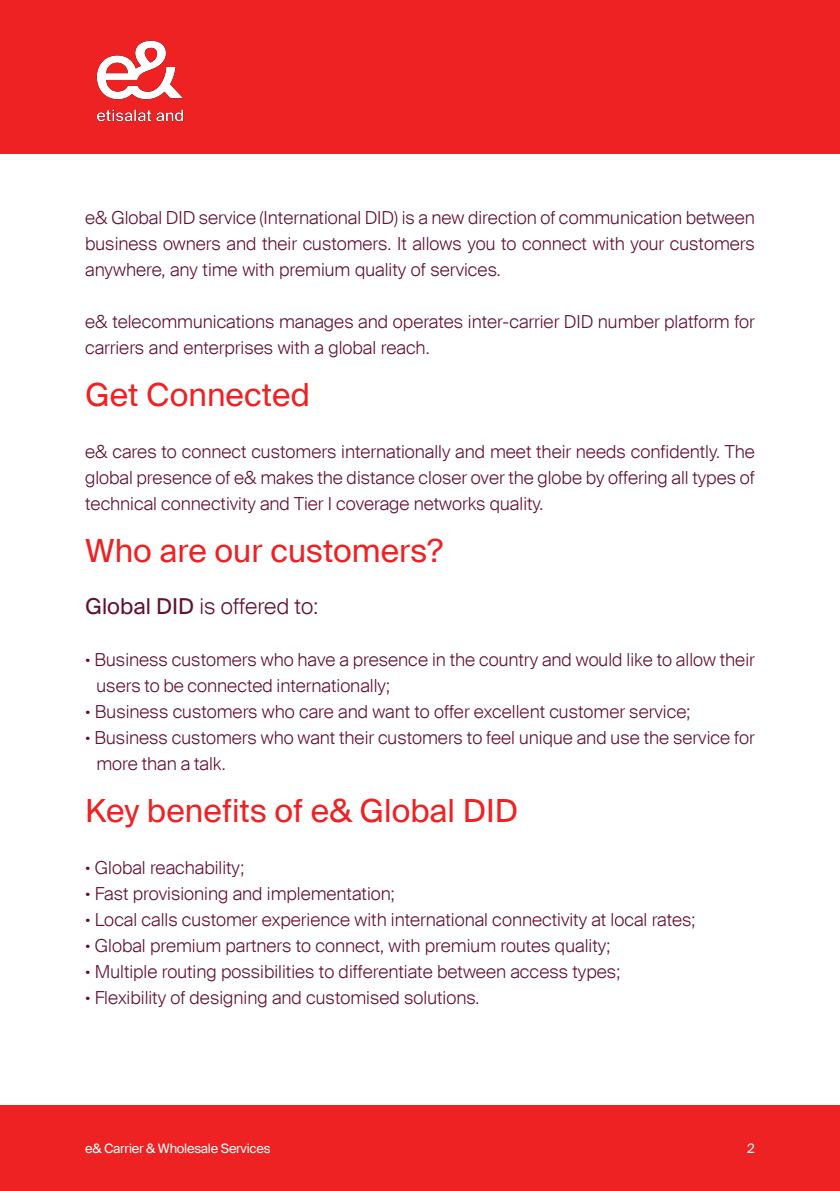
<style>
.page{position:relative;width:840px;height:1191px;background:#fff}
.page>*{position:absolute;margin:0;border:0;box-sizing:border-box;transform-origin:0 0}
.t1{font:32px "Suisse Intl";color:#ee2123}
.t2{font:300 22px "Suisse Intl";color:#621031}
.t3{font:300 18px/26px "Suisse Intl";color:#621031}
.t4{font:13px "Suisse Intl";letter-spacing:-.02em;color:#fff}
.s1{font-weight:400}
.s2{font-family:"Poppins";font-weight:700}
</style>
<div class="page">
<div style="left:0;top:1106px;width:839px;height:85px;background:#ee2123"></div>
<div style="left:0;top:0;width:839px;height:153px;background:#ee2123"></div>
<img style="left:96px;top:40px;width:88px;height:82px">
<p class="t3" style="left:85px;top:204px;width:670px;text-align:justify">e&amp; Global DID service (International DID) is a new direction of communication between business owners and their customers. It allows you to connect with your customers anywhere, any time with premium quality of services.</p>
<p class="t3" style="left:85px;top:308px;width:671px">e&amp; telecommunications manages and operates inter-carrier DID number platform for carriers and enterprises with a global reach.</p>
<p class="t1" style="left:85px;top:376px;width:226px">Get Connected</p>
<p class="t3" style="left:85px;top:438px;width:670px;text-align:justify">e&amp; cares to connect customers internationally and meet their needs confidently. The global presence of e&amp; makes the distance closer over the globe by offering all types of technical connectivity and Tier I coverage networks quality.</p>
<p class="t1" style="left:85px;top:532px;width:359px">Who are our customers?</p>
<p class="t2" style="left:85px;top:593px;width:234px"><span class="s1">Global DID</span> is offered to:</p>
<p class="t3" style="left:96px;top:646px;width:659px;text-indent:-11px"><span class="s2">·</span> Business customers who have a presence in the country and would like to allow their users to be connected internationally;</p>
<p class="t3" style="left:85px;top:698px;width:606px"><span class="s2">·</span> Business customers who care and want to offer excellent customer service;</p>
<p class="t3" style="left:96px;top:724px;width:659px;text-indent:-11px"><span class="s2">·</span> Business customers who want their customers to feel unique and use the service for more than a talk.</p>
<p class="t1" style="left:85px;top:792px;width:434px">Key benefits of e&amp; Global DID</p>
<p class="t3" style="left:85px;top:854px;width:160px"><span class="s2">·</span> Global reachability;</p>
<p class="t3" style="left:85px;top:880px;width:311px"><span class="s2">·</span> Fast provisioning and implementation;</p>
<p class="t3" style="left:85px;top:906px;width:611px"><span class="s2">·</span> Local calls customer experience with international connectivity at local rates;</p>
<p class="t3" style="left:85px;top:932px;width:526px"><span class="s2">·</span> Global premium partners to connect, with premium routes quality;</p>
<p class="t3" style="left:85px;top:958px;width:536px"><span class="s2">·</span> Multiple routing possibilities to differentiate between access types;</p>
<p class="t3" style="left:85px;top:984px;width:395px"><span class="s2">·</span> Flexibility of designing and customised solutions.</p>
<p class="t4" style="left:85px;top:1141px;width:187px">e&amp; Carrier &amp; Wholesale Services</p>
<p class="t4" style="left:746px;top:1141px;width:9px">2</p>
</div>
